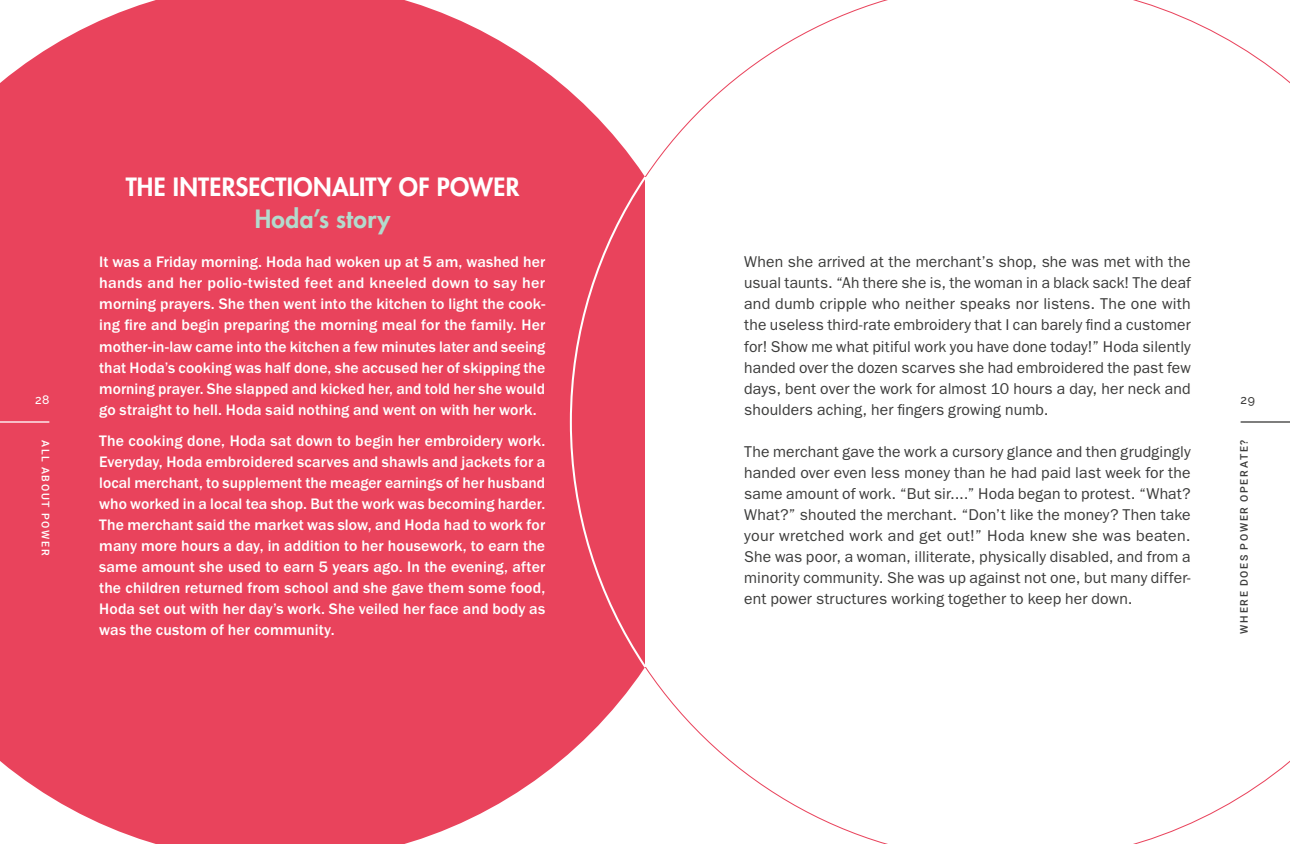
<style>
.page{position:relative;width:1290px;height:844px;background:#fff}
.page>*{position:absolute;margin:0;border:0;box-sizing:border-box;transform-origin:0 0}
.t1{font:800 24.5px "Futura Std";letter-spacing:.015em;color:#fff}
.t2{font:800 24.5px "Futura Std";letter-spacing:.02em;color:#b3dbcd}
.t3{font:500 15.75px/21px "ITC Franklin Gothic Std";letter-spacing:.005em;color:#fff;text-align:justify}
.t4{font:15.75px/21px "ITC Franklin Gothic Std";letter-spacing:.01em;color:#3c3c3b;text-align:justify}
.t5{font:500 12.25px "Raleway";color:#fff}
.t6{font:500 12.25px "Raleway";color:#3c3c3b}
.t7{font:500 10.5px "Roboto";letter-spacing:.17em;color:#3c3c3b}
.t8{font:500 10.5px "Roboto";letter-spacing:.17em;color:#fff}
</style>
<div class="page">
<svg style="left:0;top:0;width:644px;height:843px;background:#ea5269"></svg>
<svg style="left:569px;top:174px;width:79px;height:495px;background:#ea4f66"></svg>
<hr style="left:1241px;top:421px;width:49px;height:1px;background:#3c3c3b">
<hr style="left:0;top:421px;width:49px;height:1px;background:#fff">
<h1 class="t1" style="left:126px;top:172px;width:395px">THE INTERSECTIONALITY OF POWER</h1>
<h1 class="t2" style="left:255px;top:203px;width:137px">Hoda’s story</h1>
<p class="t4" style="left:744px;top:251px;width:448px">When she arrived at the merchant’s shop, she was met with the usual taunts. “Ah there she is, the woman in a black sack! The deaf and dumb cripple who neither speaks nor listens. The one with the useless third-rate embroidery that I can barely find a customer for! Show me what pitiful work you have done today!” Hoda silently handed over the dozen scarves she had embroidered the past few days, bent over the work for almost 10 hours a day, her neck and shoulders aching, her fingers growing numb.</p>
<p class="t4" style="left:744px;top:440px;width:448px">The merchant gave the work a cursory glance and then grudgingly handed over even less money than he had paid last week for the same amount of work. “But sir....” Hoda began to protest. “What?<br>What?” shouted the merchant. “Don’t like the money? Then take your wretched work and get out!” Hoda knew she was beaten.<br>She was poor, a woman, illiterate, physically disabled, and from a minority community. She was up against not one, but many differ&shy;ent power structures working together to keep her down.</p>
<p class="t7" style="left:1237px;top:633px;width:195px;rotate:-90deg">WHERE DOES POWER OPERATE?</p>
<p class="t3" style="left:99px;top:252px;width:448px">It was a Friday morning. Hoda had woken up at 5 am, washed her hands and her polio-twisted feet and kneeled down to say her morning prayers. She then went into the kitchen to light the cook&shy;ing fire and begin preparing the morning meal for the family. Her mother-in-law came into the kitchen a few minutes later and seeing that Hoda’s cooking was half done, she accused her of skipping the morning prayer. She slapped and kicked her, and told her she would go straight to hell. Hoda said nothing and went on with her work.</p>
<p class="t3" style="left:99px;top:430px;width:448px">The cooking done, Hoda sat down to begin her embroidery work.<br>Everyday, Hoda embroidered scarves and shawls and jackets for a local merchant, to supplement the meager earnings of her husband who worked in a local tea shop. But the work was becoming harder.<br>The merchant said the market was slow, and Hoda had to work for many more hours a day, in addition to her housework, to earn the same amount she used to earn 5 years ago. In the evening, after the children returned from school and she gave them some food, Hoda set out with her day’s work. She veiled her face and body as was the custom of her community.</p>
<p class="t5" style="left:35px;top:392px;width:16px">28</p>
<p class="t6" style="left:1240px;top:392px;width:16px">29</p>
<p class="t8" style="left:53px;top:439px;width:117px;rotate:90deg">ALL ABOUT POWER</p>
</div>
